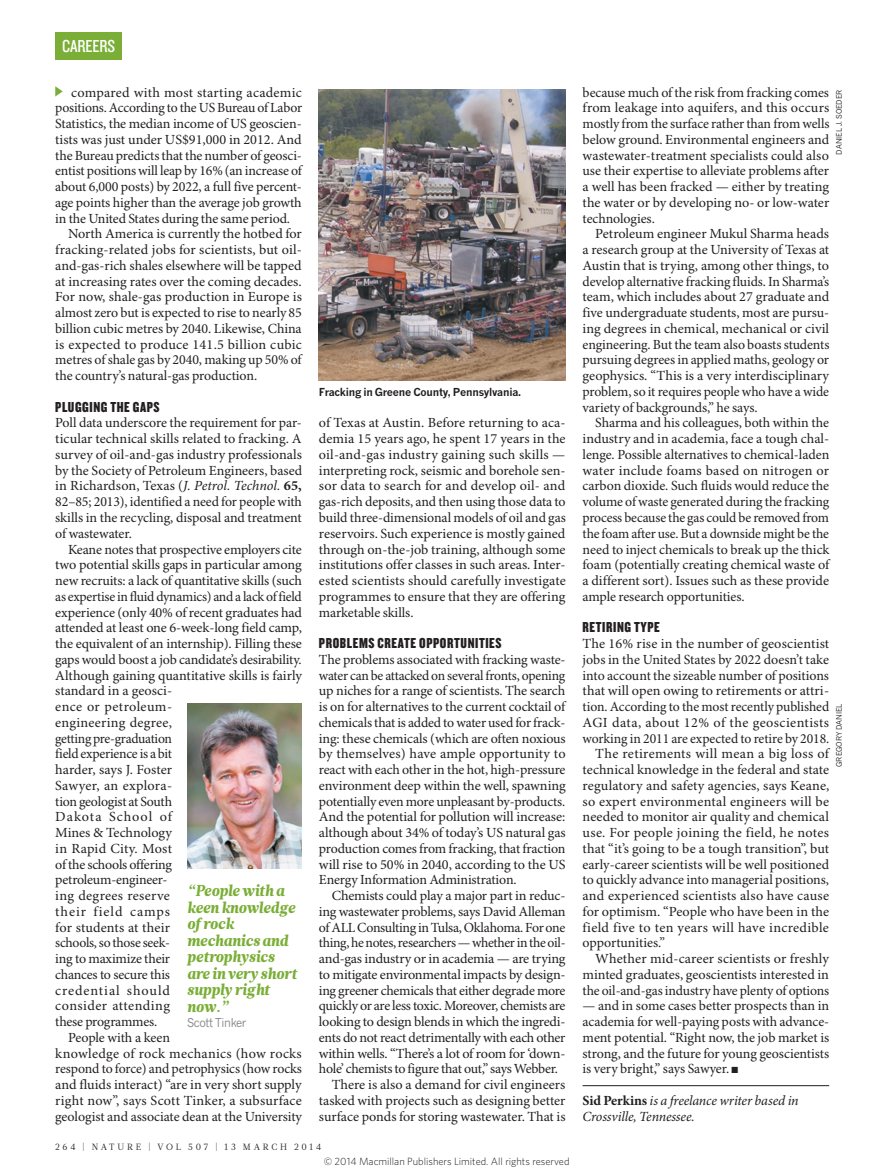
<style>
.page{position:relative;width:893px;height:1174px;background:#fff}
.page>*{position:absolute;margin:0;border:0;box-sizing:border-box;transform-origin:0 0}
.t1{font:18px "Knockout 29 Junior Ltweight";letter-spacing:-.005em;color:#fff}
.PULL_QUOTE{font:italic 900 15.75px/16.5px "Glosa Math";letter-spacing:-.015em;color:#7aae36;scale:.95 1}
.CROSSHEAD{font:15px "Knockout 69 Full Liteweight";letter-spacing:.04em;color:#231f20}
.BODY_INDENT{font:13.95px/15.8px "Minion Pro";letter-spacing:-.01em;color:#231f20;text-align:justify}
.BODY_1ST_PARA{font:13.95px/15.8px "Minion Pro";letter-spacing:-.005em;color:#231f20;text-align:justify}
.AUTHOR_DETAILS{font:italic 13.95px/15.8px "Minion Pro";letter-spacing:-.01em;color:#231f20}
.PULL_QUOTE_ATTRIBUTI{font:12px "News Gothic MTOT";letter-spacing:-.03em;color:#808285;scale:.95 1}
.PIC_CAPTION{font:700 10.8px "News Gothic MTOT";letter-spacing:-.02em;color:#231f20}
.t2{font:300 10.5px "Whitney";color:#1d1d1b}
.t3{font:9px "Glosa Math";letter-spacing:.3em;color:#231f20}
.PIC_CREDIT{font:7.5px "News Gothic MTOT";color:#231f20}
.s1{font-style:italic}
.s2{font-weight:700}
.s3{font-weight:700;font-style:normal}
</style>
<div class="page">
<svg style="left:55px;top:86px;width:8px;height:11px"></svg>
<hr style="left:583px;top:1085px;width:246px;height:1px;background:#231f20">
<img style="left:319px;top:90px;width:247px;height:291px">
<img style="left:187px;top:703px;width:115px;height:165px">
<div style="left:55px;top:32px;width:67px;height:27px;background:#7aae36"></div>
<p class="t1" style="left:62px;top:34px;width:55px">CAREERS</p>
<p class="BODY_INDENT" style="left:55px;top:85px;width:248px;text-indent:16px">compared with most starting academic positions. According to the US Bureau of Labor Statistics, the median income of US geoscien&shy;tists was just under US$91,000 in 2012. And the Bureau predicts that the number of geosci&shy;entist positions will leap by 16% (an increase of about 6,000 posts) by 2022, a full five percent&shy;age points higher than the average job growth in the United States during the same period.</p>
<p class="BODY_INDENT" style="left:55px;top:227px;width:248px;text-indent:13px">North America is currently the hotbed for fracking-related jobs for scientists, but oil&shy;and-gas-rich shales elsewhere will be tapped at increasing rates over the coming decades.<br>For now, shale-gas production in Europe is almost zero but is expected to rise to nearly 85 billion cubic metres by 2040. Likewise, China is expected to produce 141.5 billion cubic metres of shale gas by 2040, making up 50% of the country’s natural-gas production.</p>
<p class="CROSSHEAD" style="left:55px;top:397px;width:106px">PLUGGING THE GAPS</p>
<p class="BODY_1ST_PARA" style="left:55px;top:416px;width:248px">Poll data underscore the requirement for par&shy;ticular technical skills related to fracking. A survey of oil-and-gas industry professionals by the Society of Petroleum Engineers, based in Richardson, Texas (<span class="s1">J. Petrol. Technol.</span> <span class="s2">65, </span>82–85; 2013), identified a need for people with skills in the recycling, disposal and treatment of wastewater.</p>
<p class="BODY_INDENT" style="left:55px;top:542px;width:248px;text-align:left;text-indent:13px">Keane notes that prospective employers cite two potential skills gaps in particular among new recruits: a lack of quantitative skills (such as expertise in fluid dynamics) and a lack of field experience (only 40% of recent graduates had attended at least one 6-week-long field camp, the equivalent of an internship). Filling these gaps would boost a job candidate’s desirability.<br>Although gaining quantitative skills is fairly standard in a geosci-<br>ence or petroleum-<br>engineering degree,<br>getting pre-graduation<br>field experience is a bit<br>harder, says J. Foster<br>Sawyer, an explora-<br>tion geologist at South<br>Dakota School of<br>Mines &amp; Technology<br>in Rapid City. Most<br>of the schools offering<br>petroleum-engineer-<br>ing degrees reserve<br>their field camps<br>for students at their<br>schools, so those seek-<br>ing to maximize their<br>chances to secure this<br>credential should<br>consider attending<br>these programmes.</p>
<p class="BODY_INDENT" style="left:55px;top:1030px;width:248px;text-align:left;text-indent:13px">People with a keen<br>knowledge of rock mechanics (how rocks respond to force) and petrophysics (how rocks and fluids interact) “are in very short supply right now”, says Scott Tinker, a subsurface geologist and associate dean at the University</p>
<p class="PULL_QUOTE" style="left:187px;top:882px;width:118px">“People with a keen knowledge of rock mechanics and petrophysics are in very short supply right now.”</p>
<p class="PULL_QUOTE_ATTRIBUTI" style="left:187px;top:1015px;width:64px">Scott Tinker</p>
<p class="PIC_CAPTION" style="left:319px;top:385px;width:204px">Fracking in Greene County, Pennsylvania.</p>
<p class="BODY_INDENT" style="left:319px;top:416px;width:248px">of Texas at Austin. Before returning to aca&shy;demia 15 years ago, he spent 17 years in the oil-and-gas industry gaining such skills — interpreting rock, seismic and borehole sen&shy;sor data to search for and develop oil- and gas-rich deposits, and then using those data to build three-dimensional models of oil and gas reservoirs. Such experience is mostly gained through on-the-job training, although some institutions offer classes in such areas. Inter&shy;ested scientists should carefully investigate programmes to ensure that they are offering marketable skills.</p>
<p class="CROSSHEAD" style="left:319px;top:633px;width:184px">PROBLEMS CREATE OPPORTUNITIES</p>
<p class="BODY_1ST_PARA" style="left:319px;top:652px;width:248px">The problems associated with fracking waste&shy;water can be attacked on several fronts, opening up niches for a range of scientists. The search is on for alternatives to the current cocktail of chemicals that is added to water used for frack&shy;ing: these chemicals (which are often noxious by themselves) have ample opportunity to react with each other in the hot, high-pressure environment deep within the well, spawning potentially even more unpleasant by-products.<br>And the potential for pollution will increase: although about 34% of today’s US natural gas production comes from fracking, that fraction will rise to 50% in 2040, according to the US Energy Information Administration.</p>
<p class="BODY_INDENT" style="left:319px;top:888px;width:248px;text-indent:13px">Chemists could play a major part in reduc&shy;ing wastewater problems, says David Alleman of ALL Consulting in Tulsa, Oklahoma. For one thing, he notes, researchers — whether in the oil&shy;and-gas industry or in academia — are trying to mitigate environmental impacts by design&shy;ing greener chemicals that either degrade more quickly or are less toxic. Moreover, chemists are looking to design blends in which the ingredi&shy;ents do not react detrimentally with each other within wells. “There’s a lot of room for ‘down&shy;hole’ chemists to figure that out,” says Webber.</p>
<p class="BODY_INDENT" style="left:319px;top:1077px;width:248px;text-indent:13px">There is also a demand for civil engineers tasked with projects such as designing better surface ponds for storing wastewater. That is</p>
<p class="t3" style="left:55px;top:1141px;width:267px">264 | NATURE | VOL 507 | 13 MARCH 2014</p>
<p class="t2" style="left:324px;top:1154px;width:247px">© 2014 Macmillan Publishers Limited. All rights reserved</p>
<p class="BODY_INDENT" style="left:583px;top:85px;width:248px">because much of the risk from fracking comes from leakage into aquifers, and this occurs mostly from the surface rather than from wells below ground. Environmental engineers and wastewater-treatment specialists could also use their expertise to alleviate problems after a well has been fracked — either by treating the water or by developing no- or low-water technologies.</p>
<p class="BODY_INDENT" style="left:583px;top:227px;width:248px;text-indent:13px">Petroleum engineer Mukul Sharma heads a research group at the University of Texas at Austin that is trying, among other things, to develop alternative fracking fluids. In Sharma’s team, which includes about 27 graduate and five undergraduate students, most are pursu&shy;ing degrees in chemical, mechanical or civil engineering. But the team also boasts students pursuing degrees in applied maths, geology or geophysics. “This is a very interdisciplinary problem, so it requires people who have a wide variety of backgrounds,” he says.</p>
<p class="BODY_INDENT" style="left:583px;top:416px;width:248px;text-indent:13px">Sharma and his colleagues, both within the industry and in academia, face a tough chal&shy;lenge. Possible alternatives to chemical-laden water include foams based on nitrogen or carbon dioxide. Such fluids would reduce the volume of waste generated during the fracking process because the gas could be removed from the foam after use. But a downside might be the need to inject chemicals to break up the thick foam (potentially creating chemical waste of a different sort). Issues such as these provide ample research opportunities.</p>
<p class="CROSSHEAD" style="left:583px;top:618px;width:79px">RETIRING TYPE</p>
<p class="BODY_1ST_PARA" style="left:583px;top:636px;width:248px">The 16% rise in the number of geoscientist jobs in the United States by 2022 doesn’t take into account the sizeable number of positions that will open owing to retirements or attri&shy;tion. According to the most recently published AGI data, about 12% of the geoscientists working in 2011 are expected to retire by 2018.</p>
<p class="BODY_INDENT" style="left:583px;top:746px;width:248px;text-indent:13px">The retirements will mean a big loss of technical knowledge in the federal and state regulatory and safety agencies, says Keane, so expert environmental engineers will be needed to monitor air quality and chemical use. For people joining the field, he notes that “it’s going to be a tough transition”, but early-career scientists will be well positioned to quickly advance into managerial positions, and experienced scientists also have cause for optimism. “People who have been in the field five to ten years will have incredible opportunities.”</p>
<p class="BODY_INDENT" style="left:583px;top:951px;width:248px;text-indent:13px">Whether mid-career scientists or freshly minted graduates, geoscientists interested in the oil-and-gas industry have plenty of options</p>
<p class="BODY_INDENT" style="left:583px;top:998px;width:248px">— and in some cases better prospects than in academia for well-paying posts with advance&shy;ment potential. “Right now, the job market is strong, and the future for young geoscientists is very bright,” says Sawyer. ■</p>
<p class="AUTHOR_DETAILS" style="left:583px;top:1093px;width:218px"><span class="s3">Sid Perkins</span> is a freelance writer based in<br>Crossville, Tennessee.</p>
<p class="PIC_CREDIT" style="left:834px;top:154px;width:66px;rotate:-90deg">DANIEL J. SOEDER</p>
<p class="PIC_CREDIT" style="left:834px;top:767px;width:65px;rotate:-90deg">GREGORY DANIEL</p>
</div>
